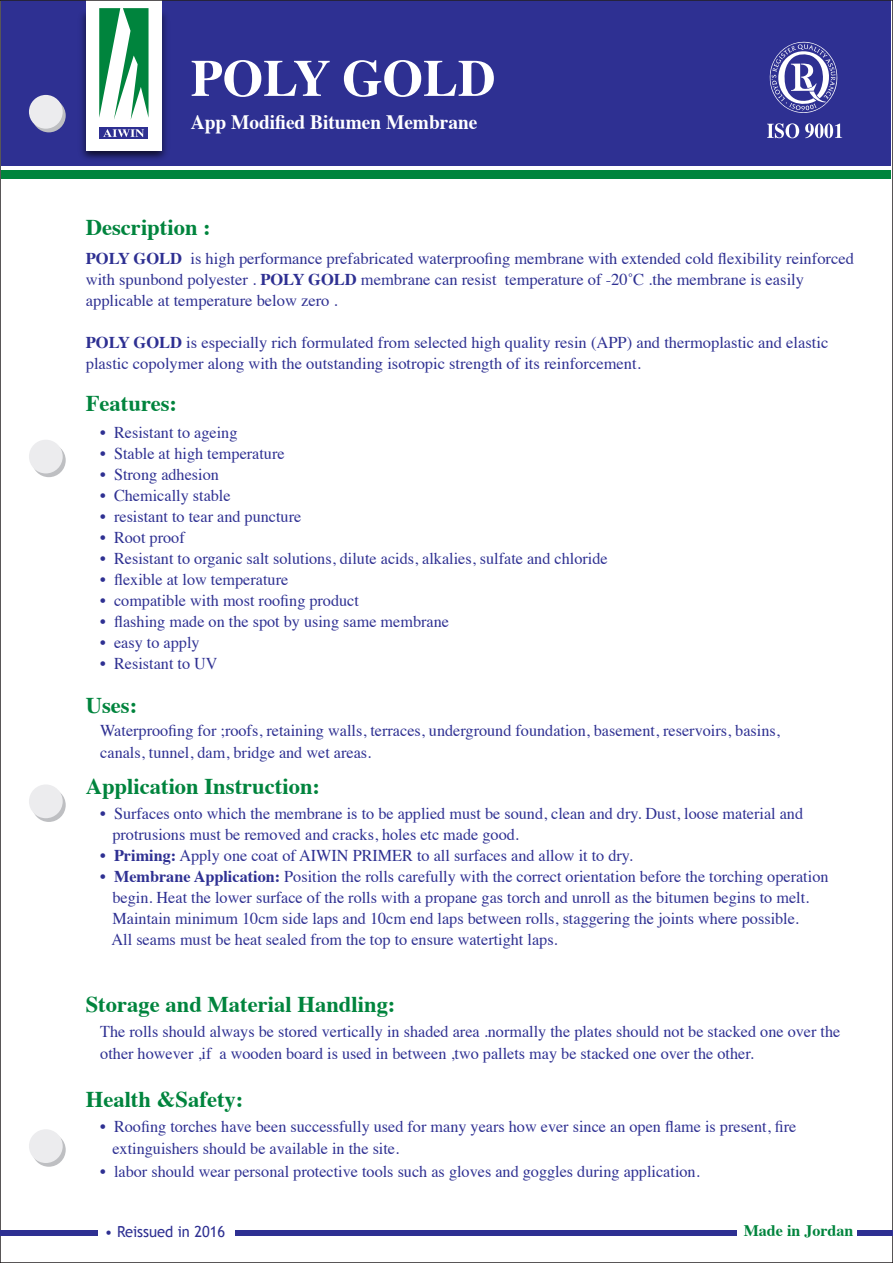
<style>
.page{position:relative;width:893px;height:1263px;background:#fff}
.page>*{position:absolute;margin:0;border:0;box-sizing:border-box;transform-origin:0 0}
.t1{font:700 51.9px "Times";color:#fff}
.t2{font:700 22.5px "Times";color:#00843d}
.t3{font:700 20.4px "Times";color:#fff;scale:.95 1}
.t4{font:16.5px/21px "Times";color:#2e3092}
.t5{font:700 16.05px "Times";color:#00843d}
.t6{font:15.3px "Trebuchet MS";color:#2e3092;scale:.96 1}
.s1{font-weight:700}
</style>
<div class="page">
<div style="left:2px;top:0;width:889px;height:165px;background:#2e3092"></div>
<div style="left:2px;top:170px;width:889px;height:9px;background:#00843d"></div>
<img style="left:81px;top:7px;width:86px;height:152px">
<div style="left:86px;top:0;width:75px;height:150px;background:#fff"></div>
<svg style="left:769px;top:41px;width:69px;height:72px"></svg>
<svg style="left:767px;top:123px;width:32px;height:15px"></svg>
<svg style="left:805px;top:123px;width:37px;height:15px"></svg>
<div style="left:32px;top:99px;width:34px;height:33px;background:#bebfc2;border-radius:50%"></div>
<svg style="left:32px;top:443px;width:34px;height:34px"></svg>
<svg style="left:32px;top:788px;width:34px;height:34px"></svg>
<div style="left:32px;top:1133px;width:34px;height:34px;background:#bebfc2;border-radius:50%"></div>
<div style="left:29px;top:95px;width:34px;height:34px;background:#ececee;border-radius:50%"></div>
<div style="left:29px;top:440px;width:34px;height:33px;background:#ececee;border-radius:50%"></div>
<div style="left:29px;top:784px;width:34px;height:34px;background:#ececee;border-radius:50%"></div>
<div style="left:29px;top:1129px;width:34px;height:34px;background:#ececee;border-radius:50%"></div>
<svg style="left:99px;top:8px;width:50px;height:112px"></svg>
<div style="left:99px;top:127px;width:49px;height:12px;background:#2e3092"></div>
<svg style="left:103px;top:129px;width:41px;height:8px"></svg>
<div style="left:857px;top:1230px;width:36px;height:6px;background:#2e3092"></div>
<div style="left:0;top:1230px;width:98px;height:6px;background:#2e3092"></div>
<div style="left:235px;top:1230px;width:502px;height:6px;background:#2e3092"></div>
<h1 class="t1" style="left:191px;top:29px;width:306px">POLY GOLD</h1>
<p class="t3" style="left:191px;top:103px;width:303px">App Modified Bitumen Membrane</p>
<h2 class="t2" style="left:86px;top:206px;width:126px">Description :</h2>
<p class="t4" style="left:86px;top:247px;width:770px"><span class="s1">POLY GOLD</span> is high performance prefabricated waterproofing membrane with extended cold flexibility reinforced with spunbond polyester . <span class="s1">POLY GOLD</span> membrane can resist temperature of -20˚C .the membrane is easily applicable at temperature below zero .</p>
<p class="t4" style="left:86px;top:331px;width:744px"><span class="s1">POLY GOLD</span> is especially rich formulated from selected high quality resin (APP) and thermoplastic and elastic plastic copolymer along with the outstanding isotropic strength of its reinforcement.</p>
<h2 class="t2" style="left:86px;top:382px;width:93px">Features:</h2>
<p class="t4" style="left:100px;top:420px;width:139px">• Resistant to ageing</p>
<p class="t4" style="left:100px;top:441px;width:186px">• Stable at high temperature</p>
<p class="t4" style="left:100px;top:462px;width:120px">• Strong adhesion</p>
<p class="t4" style="left:100px;top:483px;width:132px">• Chemically stable</p>
<p class="t4" style="left:100px;top:504px;width:203px">• resistant to tear and puncture</p>
<p class="t4" style="left:100px;top:525px;width:86px">• Root proof</p>
<p class="t4" style="left:100px;top:546px;width:509px">• Resistant to organic salt solutions, dilute acids, alkalies, sulfate and chloride</p>
<p class="t4" style="left:100px;top:567px;width:189px">• flexible at low temperature</p>
<p class="t4" style="left:100px;top:588px;width:260px">• compatible with most roofing product</p>
<p class="t4" style="left:100px;top:609px;width:350px">• flashing made on the spot by using same membrane</p>
<p class="t4" style="left:100px;top:630px;width:101px">• easy to apply</p>
<p class="t4" style="left:100px;top:651px;width:119px">• Resistant to UV</p>
<h2 class="t2" style="left:86px;top:684px;width:53px">Uses:</h2>
<p class="t4" style="left:100px;top:717px;width:681px;line-height:22.5px">Waterproofing for ;roofs, retaining walls, terraces, underground foundation, basement, reservoirs, basins, canals, tunnel, dam, bridge and wet areas.</p>
<h2 class="t2" style="left:86px;top:765px;width:236px">Application Instruction:</h2>
<p class="t4" style="left:112px;top:801px;width:692px;text-indent:-12px">• Surfaces onto which the membrane is to be applied must be sound, clean and dry. Dust, loose material and protrusions must be removed and cracks, holes etc made good.</p>
<p class="t4" style="left:100px;top:843px;width:534px">• <span class="s1">Priming:</span> Apply one coat of AIWIN PRIMER to all surfaces and allow it to dry.</p>
<p class="t4" style="left:112px;top:864px;width:718px;text-indent:-11px">• <span class="s1">Membrane Application:</span> Position the rolls carefully with the correct orientation before the torching operation begin. Heat the lower surface of the rolls with a propane gas torch and unroll as the bitumen begins to melt.<br>Maintain minimum 10cm side laps and 10cm end laps between rolls, staggering the joints where possible.<br>All seams must be heat sealed from the top to ensure watertight laps.</p>
<h2 class="t2" style="left:86px;top:983px;width:311px">Storage and Material Handling:</h2>
<p class="t4" style="left:100px;top:1019px;width:742px;line-height:22.5px">The rolls should always be stored vertically in shaded area .normally the plates should not be stacked one over the other however ,if a wooden board is used in between ,two pallets may be stacked one over the other.</p>
<h2 class="t2" style="left:86px;top:1078px;width:159px">Health &amp;Safety:</h2>
<p class="t4" style="left:112px;top:1114px;width:685px;line-height:22.5px;text-indent:-12px">• Roofing torches have been successfully used for many years how ever since an open flame is present, fire extinguishers should be available in the site.</p>
<p class="t4" style="left:100px;top:1159px;width:601px">• labor should wear personal protective tools such as gloves and goggles during application.</p>
<p class="t6" style="left:105px;top:1223px;width:127px">• Reissued in 2016</p>
<p class="t5" style="left:744px;top:1215px;width:111px">Made in Jordan</p>
</div>
